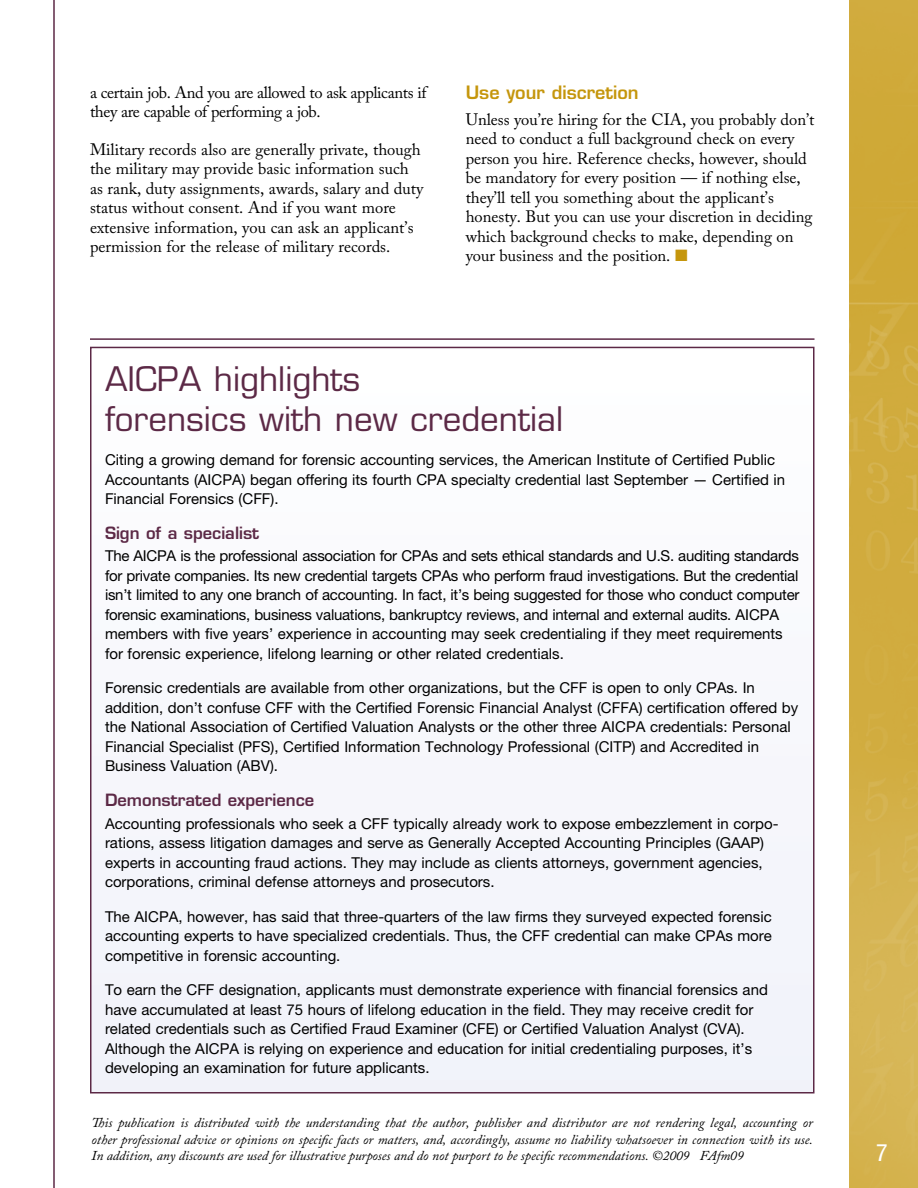
<style>
.page{position:relative;width:918px;height:1188px;background:#fff}
.page>*{position:absolute;margin:0;border:0;box-sizing:border-box;transform-origin:0 0}
.t1{font:33px/39.6px "Eurostile LT Std";color:#5c2946}
.t2{font:condensed 24px "Helvetica Neue LT Std";color:#fff}
.t3{font:600 18px "Eurostile LT Std";color:#c5960c}
.t4{font:16.5px/19.5px "Adobe Caslon Pro";color:#000}
.t5{font:16.5px/19.5px "Adobe Caslon Pro";letter-spacing:-.025em;color:#000}
.t6{font:600 16.5px "Eurostile LT Std";color:#5c2946}
.t7{font:15px/19.5px "Helvetica Neue LT Std";color:#000}
.t8{font:15px/19.5px "Helvetica Neue LT Std";letter-spacing:-.02em;color:#000}
.t9{font:italic 13.5px/16.2px "Adobe Caslon Pro";color:#000;text-align:justify}
.s1{color:#c5960c}
</style>
<div class="page">
<div style="left:91px;top:347px;width:723px;height:746px;background:#f7f8fc"></div>
<hr style="left:90px;top:338px;width:724px;height:2px;background:#5c2946">
<img style="left:849px;top:0;width:69px;height:1188px">
<hr style="left:53px;top:0;width:2px;height:1188px;background:#5c2946">
<p class="t5" style="left:90px;top:82px;width:338px">a certain job. And you are allowed to ask applicants if they are capable of performing a job.</p>
<p class="t4" style="left:90px;top:139px;width:335px">Military records also are generally private, though the military may provide basic information such as rank, duty assignments, awards, salary and duty status without consent. And if you want more extensive information, you can ask an applicant’s permission for the release of military records.</p>
<p class="t3" style="left:466px;top:81px;width:174px">Use your discretion</p>
<p class="t4" style="left:466px;top:109px;width:350px">Unless you’re hiring for the CIA, you probably don’t need to conduct a full background check on every person you hire. Reference checks, however, should be mandatory for every position — if nothing else, they’ll tell you something about the applicant’s honesty. But you can use your discretion in deciding which background checks to make, depending on your business and the position. <span class="s1">■</span></p>
<h1 class="t1" style="left:105px;top:359px;width:460px">AICPA highlights<br>forensics with new credential</h1>
<p class="t7" style="left:105px;top:450px;width:682px">Citing a growing demand for forensic accounting services, the American Institute of Certified Public<br>Accountants (AICPA) began offering its fourth CPA specialty credential last September — Certified in<br>Financial Forensics (CFF).</p>
<p class="t6" style="left:105px;top:522px;width:156px">Sign of a specialist</p>
<p class="t8" style="left:105px;top:546px;width:696px">The AICPA is the professional association for CPAs and sets ethical standards and U.S. auditing standards for private companies. Its new credential targets CPAs who perform fraud investigations. But the credential isn’t limited to any one branch of accounting. In fact, it’s being suggested for those who conduct computer forensic examinations, business valuations, bankruptcy reviews, and internal and external audits. AICPA members with five years’ experience in accounting may seek credentialing if they meet requirements for forensic experience, lifelong learning or other related credentials.</p>
<p class="t7" style="left:105px;top:678px;width:695px">Forensic credentials are available from other organizations, but the CFF is open to only CPAs. In addition, don’t confuse CFF with the Certified Forensic Financial Analyst (CFFA) certification offered by the National Association of Certified Valuation Analysts or the other three AICPA credentials: Personal Financial Specialist (PFS), Certified Information Technology Professional (CITP) and Accredited in Business Valuation (ABV).</p>
<p class="t6" style="left:105px;top:790px;width:211px">Demonstrated experience</p>
<p class="t7" style="left:105px;top:813px;width:675px">Accounting professionals who seek a CFF typically already work to expose embezzlement in corpo&shy;rations, assess litigation damages and serve as Generally Accepted Accounting Principles (GAAP) experts in accounting fraud actions. They may include as clients attorneys, government agencies, corporations, criminal defense attorneys and prosecutors.</p>
<p class="t7" style="left:105px;top:906px;width:668px;text-align:justify">The AICPA, however, has said that three-quarters of the law firms they surveyed expected forensic accounting experts to have specialized credentials. Thus, the CFF credential can make CPAs more competitive in forensic accounting.</p>
<p class="t7" style="left:105px;top:980px;width:664px">To earn the CFF designation, applicants must demonstrate experience with financial forensics and have accumulated at least 75 hours of lifelong education in the field. They may receive credit for related credentials such as Certified Fraud Examiner (CFE) or Certified Valuation Analyst (CVA).<br>Although the AICPA is relying on experience and education for initial credentialing purposes, it’s developing an examination for future applicants.</p>
<p class="t9" style="left:92px;top:1115px;width:723px">This publication is distributed with the understanding that the author, publisher and distributor are not rendering legal, accounting or other professional advice or opinions on specific facts or matters, and, accordingly, assume no liability whatsoever in connection with its use.<br>In addition, any discounts are used for illustrative purposes and do not purport to be specific recommendations. ©2009 FAfm09</p>
<h2 class="t2" style="left:876px;top:1138px;width:13px">7</h2>
</div>
